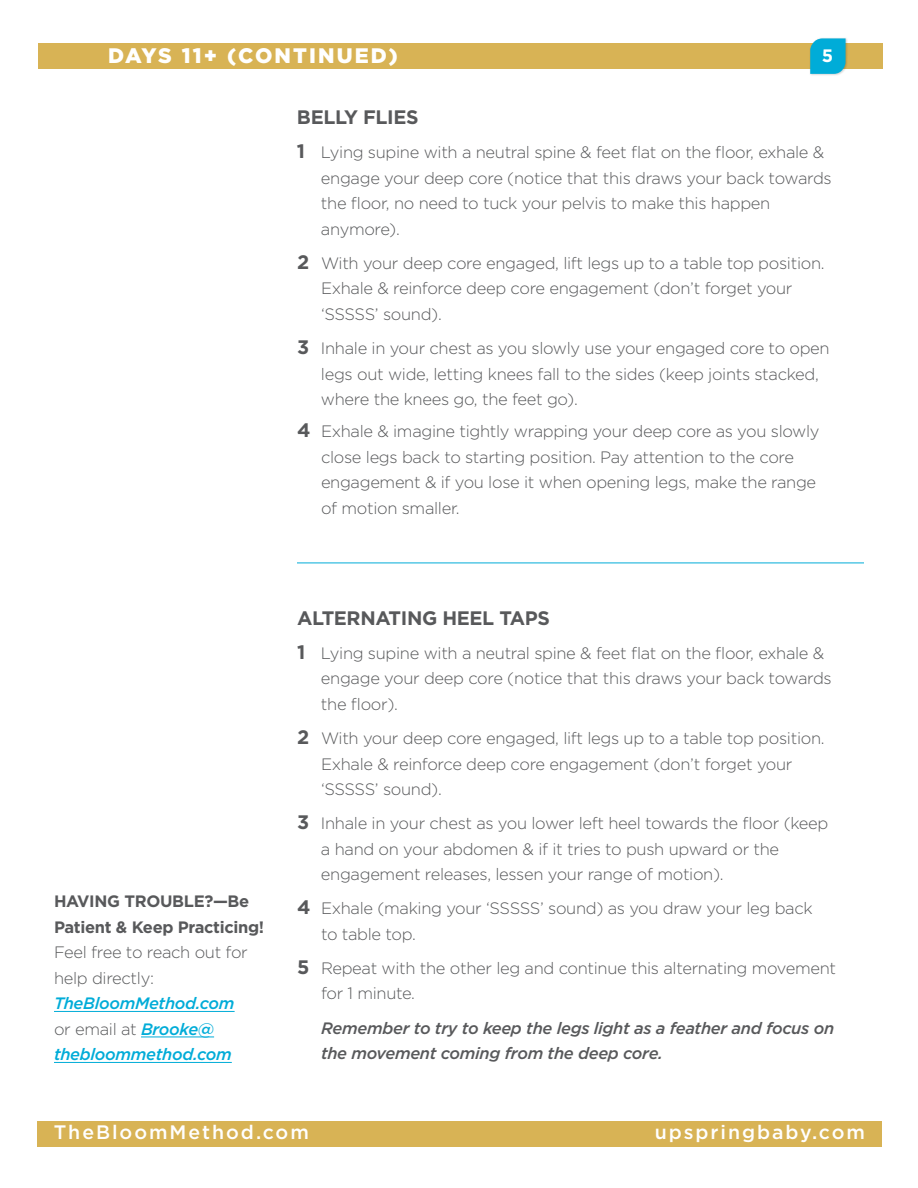
<style>
.page{position:relative;width:918px;height:1188px;background:#fff}
.page>*{position:absolute;margin:0;border:0;box-sizing:border-box;transform-origin:0 0}
.t1{font:900 21px "Gotham";letter-spacing:.1em;color:#fff}
.t2{font:500 19.5px "Gotham";letter-spacing:.1em;color:#fff}
.t3{font:700 19.5px "Gotham";letter-spacing:-.02em;color:#58595b}
.t4{font:700 18px "Gotham";color:#fff}
.t5{font:300 16.5px/25.5px "Gotham";letter-spacing:-.02em;color:#58595b}
.t6{font:italic 500 16.5px/25.5px "Gotham";letter-spacing:-.02em;color:#58595b}
.t7{font:italic 500 16.5px/25.5px "Gotham";letter-spacing:-.02em;color:#00acd8}
.t8{font:700 16.5px/25.5px "Gotham";letter-spacing:-.02em;color:#58595b}
.s1{font-weight:700;font-size:19.5px}
.s2{font-weight:300;font-style:normal;color:#58595b}
</style>
<div class="page">
<div style="left:38px;top:43px;width:844px;height:26px;background:#d8b355"></div>
<div style="left:38px;top:1121px;width:844px;height:26px;background:#d8b355"></div>
<div style="left:809px;top:37px;width:39px;height:40px;background:#000;opacity:.2"></div>
<svg style="left:810px;top:38px;width:36px;height:36px"></svg>
<hr style="left:297px;top:563px;width:567px;height:1px;background:#00acd8">
<hr style="left:54px;top:1011px;width:181px;height:1px;background:#00acd8">
<hr style="left:141px;top:1037px;width:73px;height:1px;background:#00acd8">
<hr style="left:54px;top:1062px;width:178px;height:1px;background:#00acd8">
<p class="t1" style="left:108px;top:44px;width:291px">DAYS 11+ (CONTINUED)</p>
<p class="t4" style="left:822px;top:46px;width:13px">5</p>
<p class="t3" style="left:297px;top:106px;width:123px">BELLY FLIES</p>
<p class="t5" style="left:321px;top:139px;width:512px;text-indent:-24px"><span class="s1">1</span> Lying supine with a neutral spine &amp; feet flat on the floor, exhale &amp; engage your deep core (notice that this draws your back towards the floor, no need to tuck your pelvis to make this happen anymore).</p>
<p class="t5" style="left:321px;top:250px;width:505px;text-indent:-24px"><span class="s1">2</span> With your deep core engaged, lift legs up to a table top position.<br>Exhale &amp; reinforce deep core engagement (don’t forget your ‘SSSSS’ sound).</p>
<p class="t5" style="left:321px;top:335px;width:510px;text-indent:-24px"><span class="s1">3</span> Inhale in your chest as you slowly use your engaged core to open legs out wide, letting knees fall to the sides (keep joints stacked, where the knees go, the feet go).</p>
<p class="t5" style="left:321px;top:418px;width:500px;text-indent:-24px"><span class="s1">4</span> Exhale &amp; imagine tightly wrapping your deep core as you slowly close legs back to starting position. Pay attention to the core engagement &amp; if you lose it when opening legs, make the range of motion smaller.</p>
<p class="t8" style="left:54px;top:888px;width:212px">HAVING TROUBLE?—Be<br>Patient &amp; Keep Practicing!</p>
<p class="t5" style="left:54px;top:939px;width:195px">Feel free to reach out for help directly:</p>
<p class="t7" style="left:54px;top:991px;width:182px">TheBloomMethod.com <span class="s2">or email at</span> Brooke@ thebloommethod.com</p>
<p class="t3" style="left:297px;top:607px;width:254px">ALTERNATING HEEL TAPS</p>
<p class="t5" style="left:321px;top:640px;width:512px;text-indent:-24px"><span class="s1">1</span> Lying supine with a neutral spine &amp; feet flat on the floor, exhale &amp; engage your deep core (notice that this draws your back towards the floor).</p>
<p class="t5" style="left:321px;top:725px;width:505px;text-indent:-24px"><span class="s1">2</span> With your deep core engaged, lift legs up to a table top position.<br>Exhale &amp; reinforce deep core engagement (don’t forget your ‘SSSSS’ sound).</p>
<p class="t5" style="left:321px;top:810px;width:509px;text-indent:-24px"><span class="s1">3</span> Inhale in your chest as you lower left heel towards the floor (keep a hand on your abdomen &amp; if it tries to push upward or the engagement releases, lessen your range of motion).</p>
<p class="t5" style="left:321px;top:896px;width:493px;text-indent:-24px"><span class="s1">4</span> Exhale (making your ‘SSSSS’ sound) as you draw your leg back to table top.</p>
<p class="t5" style="left:321px;top:955px;width:517px;text-indent:-24px"><span class="s1">5</span> Repeat with the other leg and continue this alternating movement for 1 minute.</p>
<p class="t6" style="left:321px;top:1015px;width:515px">Remember to try to keep the legs light as a feather and focus on the movement coming from the deep core.</p>
<p class="t2" style="left:54px;top:1121px;width:257px">TheBloomMethod.com</p>
<p class="t2" style="left:655px;top:1121px;width:212px">upspringbaby.com</p>
</div>
